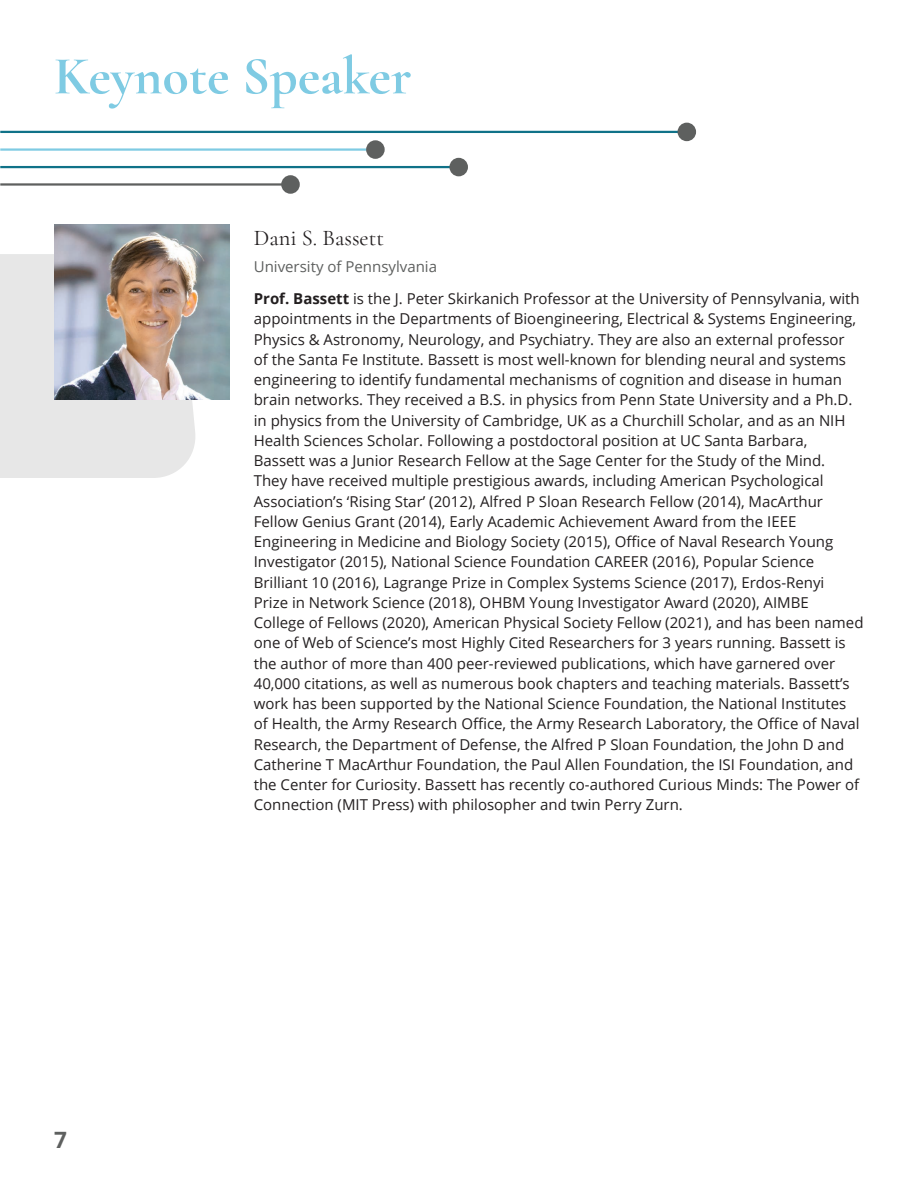
<style>
.page{position:relative;width:918px;height:1188px;background:#fff}
.page>*{position:absolute;margin:0;border:0;box-sizing:border-box;transform-origin:0 0}
.t1{font:700 54px "Cormorant Garamond";color:#7fcbe3}
.t2{font:22.5px "Cormorant Garamond";color:#231f20}
.t3{font:700 22.5px "Open Sans";color:#5e605f}
.t4{font:15px/20.2px "Open Sans";color:#231f20}
.s1{color:#5e605f}
.s2{font-weight:700}
</style>
<div class="page">
<div style="left:0;top:254px;width:195px;height:224px;background:#e7e7e7"></div>
<img style="left:54px;top:224px;width:176px;height:176px">
<hr style="left:0;top:131px;width:684px;height:2px;background:#107288">
<hr style="left:0;top:148px;width:369px;height:3px;background:#7fcbe3">
<hr style="left:0;top:166px;width:454px;height:2px;background:#107288">
<hr style="left:0;top:183px;width:286px;height:3px;background:#5e605f">
<div style="left:281px;top:175px;width:19px;height:19px;background:#5e605f;border-radius:50%"></div>
<div style="left:449px;top:158px;width:19px;height:18px;background:#5e605f;border-radius:50%"></div>
<div style="left:366px;top:140px;width:19px;height:19px;background:#5e605f;border-radius:50%"></div>
<div style="left:678px;top:123px;width:18px;height:18px;background:#5e605f;border-radius:50%"></div>
<h1 class="t1" style="left:54px;top:43px;width:359px">Keynote Speaker</h1>
<h2 class="t3" style="left:54px;top:1124px;width:14px">7</h2>
<h2 class="t2" style="left:254px;top:224px;width:132px">Dani S. Bassett</h2>
<p class="t4" style="left:254px;top:250px;width:607px;line-height:32.2px"><span class="s1">University of Pennsylvania<br></span><span class="s2">Prof. Bassett</span> is the J. Peter Skirkanich Professor at the University of Pennsylvania, with</p>
<p class="t4" style="left:254px;top:308px;width:611px">appointments in the Departments of Bioengineering, Electrical &amp; Systems Engineering, Physics &amp; Astronomy, Neurology, and Psychiatry. They are also an external professor<br>of the Santa Fe Institute. Bassett is most well-known for blending neural and systems engineering to identify fundamental mechanisms of cognition and disease in human brain networks. They received a B.S. in physics from Penn State University and a Ph.D. in physics from the University of Cambridge, UK as a Churchill Scholar, and as an NIH Health Sciences Scholar. Following a postdoctoral position at UC Santa Barbara,<br>Bassett was a Junior Research Fellow at the Sage Center for the Study of the Mind.<br>They have received multiple prestigious awards, including American Psychological Association’s ‘Rising Star’ (2012), Alfred P Sloan Research Fellow (2014), MacArthur Fellow Genius Grant (2014), Early Academic Achievement Award from the IEEE Engineering in Medicine and Biology Society (2015), Office of Naval Research Young Investigator (2015), National Science Foundation CAREER (2016), Popular Science Brilliant 10 (2016), Lagrange Prize in Complex Systems Science (2017), Erdos-Renyi<br>Prize in Network Science (2018), OHBM Young Investigator Award (2020), AIMBE College of Fellows (2020), American Physical Society Fellow (2021), and has been named one of Web of Science’s most Highly Cited Researchers for 3 years running. Bassett is the author of more than 400 peer-reviewed publications, which have garnered over 40,000 citations, as well as numerous book chapters and teaching materials. Bassett’s work has been supported by the National Science Foundation, the National Institutes of Health, the Army Research Office, the Army Research Laboratory, the Office of Naval Research, the Department of Defense, the Alfred P Sloan Foundation, the John D and Catherine T MacArthur Foundation, the Paul Allen Foundation, the ISI Foundation, and the Center for Curiosity. Bassett has recently co-authored Curious Minds: The Power of Connection (MIT Press) with philosopher and twin Perry Zurn.</p>
</div>
